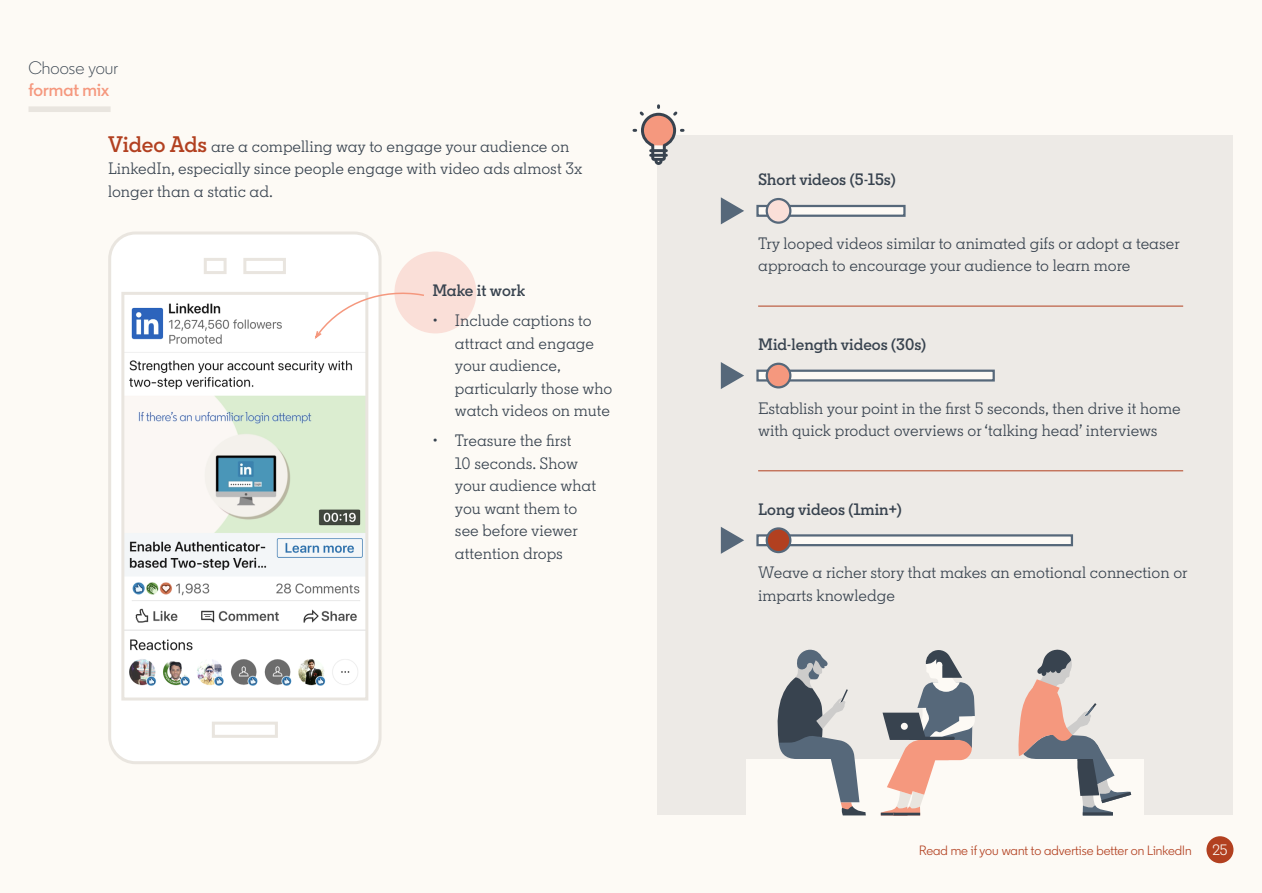
<style>
.page{position:relative;width:1262px;height:893px;background:#fff}
.page>*{position:absolute;margin:0;border:0;box-sizing:border-box;transform-origin:0 0}
.t1{font:300 18px "Community";letter-spacing:.005em;color:#38434f}
.t2{font:600 18px "Community";letter-spacing:.005em;color:#f5987e}
.t3{font:16.5px/22.5px "Community Slab";color:#38434f}
.t4{font:600 16.5px "Community Slab";color:#38434f}
.t5{font:15px "Community";color:#fdfaf5}
.t6{font:13.5px "Community";letter-spacing:.005em;color:#b24020}
.s1{font-weight:600;font-size:22.5px;color:#b24020}
</style>
<div class="page">
<div style="left:0;top:0;width:1262px;height:892px;background:#fdfaf5"></div>
<div style="left:28px;top:106px;width:83px;height:6px;background:#e9e5df"></div>
<div style="left:1206px;top:836px;width:27px;height:27px;background:#b24020;border-radius:50%"></div>
<svg style="left:108px;top:231px;width:274px;height:533px"></svg>
<div style="left:657px;top:135px;width:575px;height:679px;background:#edeae6"></div>
<div style="left:394px;top:251px;width:82px;height:82px;background:#fadfd8;border-radius:50%"></div>
<svg style="left:313px;top:290px;width:111px;height:51px"></svg>
<svg style="left:632px;top:104px;width:53px;height:61px"></svg>
<div style="left:746px;top:758px;width:397px;height:57px;background:#fdfaf5"></div>
<svg style="left:880px;top:650px;width:94px;height:165px"></svg>
<svg style="left:1018px;top:649px;width:113px;height:166px"></svg>
<svg style="left:773px;top:649px;width:92px;height:166px"></svg>
<svg style="left:721px;top:197px;width:23px;height:27px"></svg>
<div style="left:756px;top:205px;width:149px;height:12px;background:#fdfaf5;border:2px solid #56687a"></div>
<div style="left:766px;top:199px;width:24px;height:24px;background:#fadfd8;border-radius:50%"></div>
<div style="left:765px;top:198px;width:26px;height:26px;border:2px solid #56687a;border-radius:50%"></div>
<div style="left:756px;top:369px;width:238px;height:12px;background:#fdfaf5;border:2px solid #56687a"></div>
<svg style="left:721px;top:362px;width:23px;height:27px"></svg>
<div style="left:766px;top:364px;width:24px;height:23px;background:#f5987e;border-radius:50%"></div>
<div style="left:765px;top:362px;width:26px;height:26px;border:2px solid #56687a;border-radius:50%"></div>
<hr style="left:758px;top:306px;width:425px;height:1px;background:#b24020">
<div style="left:756px;top:534px;width:317px;height:12px;background:#fdfaf5;border:2px solid #56687a"></div>
<svg style="left:721px;top:527px;width:23px;height:27px"></svg>
<div style="left:766px;top:528px;width:24px;height:24px;background:#b24020;border-radius:50%"></div>
<div style="left:765px;top:527px;width:26px;height:26px;border:2px solid #56687a;border-radius:50%"></div>
<hr style="left:758px;top:470px;width:425px;height:1px;background:#b24020">
<p class="t1" style="left:28px;top:56px;width:91px">Choose your</p>
<p class="t2" style="left:28px;top:79px;width:82px">format mix</p>
<p class="t3" style="left:108px;top:135px;width:476px"><span class="s1">Video Ads</span> are a compelling way to engage your audience on<br>LinkedIn, especially since people engage with video ads almost 3x longer than a static ad.</p>
<p class="t4" style="left:432px;top:280px;width:94px">Make it work</p>
<p class="t3" style="left:455px;top:309px;width:159px;text-indent:-23px">• Include captions to attract and engage your audience, particularly those who watch videos on mute</p>
<p class="t3" style="left:455px;top:429px;width:143px;text-indent:-23px">• Treasure the first<br>10 seconds. Show your audience what you want them to see before viewer attention drops</p>
<p class="t4" style="left:758px;top:169px;width:139px">Short videos (5-15s)</p>
<p class="t3" style="left:758px;top:232px;width:423px">Try looped videos similar to animated gifs or adopt a teaser approach to encourage your audience to learn more</p>
<p class="t4" style="left:758px;top:334px;width:169px">Mid-length videos (30s)</p>
<p class="t3" style="left:758px;top:396px;width:424px">Establish your point in the first 5 seconds, then drive it home with quick product overviews or ‘talking head’ interviews</p>
<p class="t4" style="left:758px;top:498px;width:145px">Long videos (1min+)</p>
<p class="t3" style="left:758px;top:561px;width:431px">Weave a richer story that makes an emotional connection or imparts knowledge</p>
<p class="t6" style="left:919px;top:841px;width:274px">Read me if you want to advertise better on LinkedIn</p>
<p class="t5" style="left:1212px;top:840px;width:17px">25</p>
</div>
